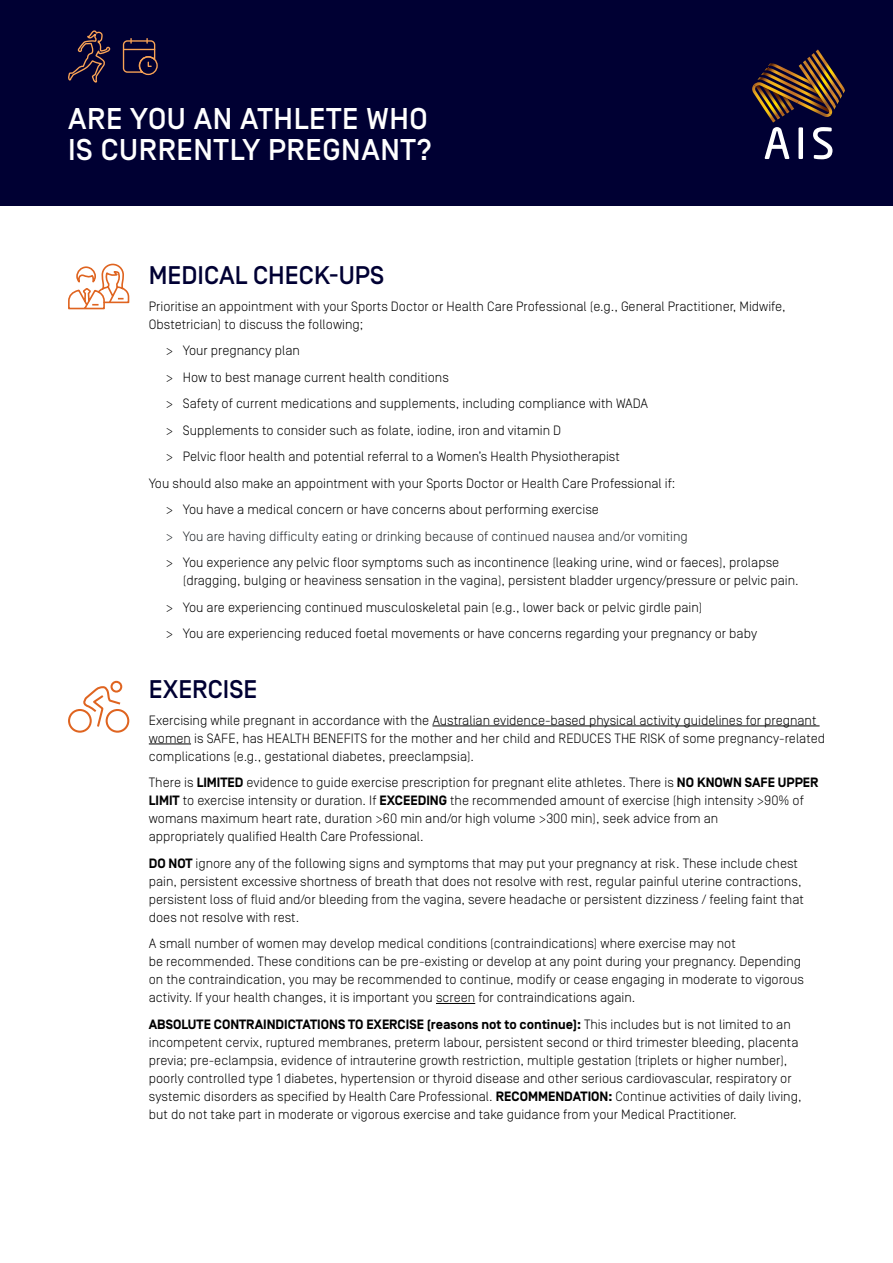
<style>
.page{position:relative;width:893px;height:1263px;background:#fff}
.page>*{position:absolute;margin:0;border:0;box-sizing:border-box;transform-origin:0 0}
.t1{font:500 30px/31.5px "Simplon Norm";letter-spacing:.02em;color:#fff}
.Heading_2{font:500 25.5px "Simplon Norm";color:#003}
.Body{font:300 13.5px/18px "Simplon Norm";color:#000}
.Bullets{font:300 13.5px/18px "Simplon Norm";color:#000}
.Bullets-2{font:300 13.5px "Simplon Norm";color:#22272b}
.s1{font-weight:700}
</style>
<div class="page">
<div style="left:0;top:0;width:893px;height:205px;background:#003"></div>
<svg style="left:68px;top:30px;width:43px;height:53px"></svg>
<div style="left:139px;top:56px;width:19px;height:19px;border:1px solid #f9a356;border-radius:50%"></div>
<svg style="left:122px;top:39px;width:34px;height:34px"></svg>
<img style="left:752px;top:85px;width:2px;height:9px">
<svg style="left:757px;top:49px;width:88px;height:110px"></svg>
<img style="left:754px;top:82px;width:45px;height:21px">
<hr style="left:432px;top:726px;width:388px;height:1px;background:#000">
<hr style="left:149px;top:744px;width:42px;height:1px;background:#000">
<hr style="left:436px;top:1003px;width:39px;height:1px;background:#000">
<svg style="left:68px;top:263px;width:62px;height:47px"></svg>
<svg style="left:68px;top:680px;width:62px;height:53px"></svg>
<h1 class="t1" style="left:68px;top:104px;width:366px">ARE YOU AN ATHLETE WHO<br>IS CURRENTLY PREGNANT?</h1>
<h2 class="Heading_2" style="left:149px;top:262px;width:237px">MEDICAL CHECK-UPS</h2>
<p class="Body" style="left:149px;top:297px;width:638px">Prioritise an appointment with your Sports Doctor or Health Care Professional (e.g., General Practitioner, Midwife,<br>Obstetrician) to discuss the following;</p>
<p class="Bullets" style="left:166px;top:342px;width:136px">&gt; Your pregnancy plan</p>
<p class="Bullets" style="left:166px;top:368px;width:285px">&gt; How to best manage current health conditions</p>
<p class="Bullets" style="left:166px;top:395px;width:484px">&gt; Safety of current medications and supplements, including compliance with WADA</p>
<p class="Bullets" style="left:166px;top:421px;width:397px">&gt; Supplements to consider such as folate, iodine, iron and vitamin D</p>
<p class="Bullets" style="left:166px;top:448px;width:456px">&gt; Pelvic floor health and potential referral to a Women’s Health Physiotherapist</p>
<p class="Body" style="left:149px;top:474px;width:528px">You should also make an appointment with your Sports Doctor or Health Care Professional if:</p>
<p class="Bullets" style="left:166px;top:501px;width:435px">&gt; You have a medical concern or have concerns about performing exercise</p>
<p class="Bullets-2" style="left:166px;top:529px;width:523px">&gt; You are having difficulty eating or drinking because of continued nausea and/or vomiting</p>
<p class="Bullets" style="left:183px;top:554px;width:617px;text-indent:-17px">&gt; You experience any pelvic floor symptoms such as incontinence (leaking urine, wind or faeces), prolapse (dragging, bulging or heaviness sensation in the vagina), persistent bladder urgency/pressure or pelvic pain.</p>
<p class="Bullets" style="left:166px;top:598px;width:538px">&gt; You are experiencing continued musculoskeletal pain (e.g., lower back or pelvic girdle pain)</p>
<p class="Bullets" style="left:166px;top:625px;width:593px">&gt; You are experiencing reduced foetal movements or have concerns regarding your pregnancy or baby</p>
<h2 class="Heading_2" style="left:149px;top:676px;width:110px">EXERCISE</h2>
<p class="Body" style="left:149px;top:711px;width:678px">Exercising while pregnant in accordance with the Australian evidence-based physical activity guidelines for pregnant women is SAFE, has HEALTH BENEFITS for the mother and her child and REDUCES THE RISK of some pregnancy-related complications (e.g., gestational diabetes, preeclampsia).</p>
<p class="Body" style="left:149px;top:774px;width:671px">There is <span class="s1">LIMITED</span> evidence to guide exercise prescription for pregnant elite athletes. There is <span class="s1">NO KNOWN SAFE UPPER LIMIT</span> to exercise intensity or duration. If <span class="s1">EXCEEDING</span> the recommended amount of exercise (high intensity &gt;90% of womans maximum heart rate, duration &gt;60 min and/or high volume &gt;300 min), seek advice from an<br>appropriately qualified Health Care Professional.</p>
<p class="Body" style="left:149px;top:854px;width:657px"><span class="s1">DO NOT</span> ignore any of the following signs and symptoms that may put your pregnancy at risk. These include chest pain, persistent excessive shortness of breath that does not resolve with rest, regular painful uterine contractions, persistent loss of fluid and/or bleeding from the vagina, severe headache or persistent dizziness / feeling faint that does not resolve with rest.</p>
<p class="Body" style="left:149px;top:935px;width:657px">A small number of women may develop medical conditions (contraindications) where exercise may not<br>be recommended. These conditions can be pre-existing or develop at any point during your pregnancy. Depending on the contraindication, you may be recommended to continue, modify or cease engaging in moderate to vigorous activity. If your health changes, it is important you screen for contraindications again.</p>
<p class="Body" style="left:149px;top:1015px;width:654px"><span class="s1">ABSOLUTE CONTRAINDICTATIONS TO EXERCISE (reasons not to continue):</span> This includes but is not limited to an incompetent cervix, ruptured membranes, preterm labour, persistent second or third trimester bleeding, placenta previa; pre-eclampsia, evidence of intrauterine growth restriction, multiple gestation (triplets or higher number), poorly controlled type 1 diabetes, hypertension or thyroid disease and other serious cardiovascular, respiratory or systemic disorders as specified by Health Care Professional. <span class="s1">RECOMMENDATION:</span> Continue activities of daily living, but do not take part in moderate or vigorous exercise and take guidance from your Medical Practitioner.</p>
</div>
